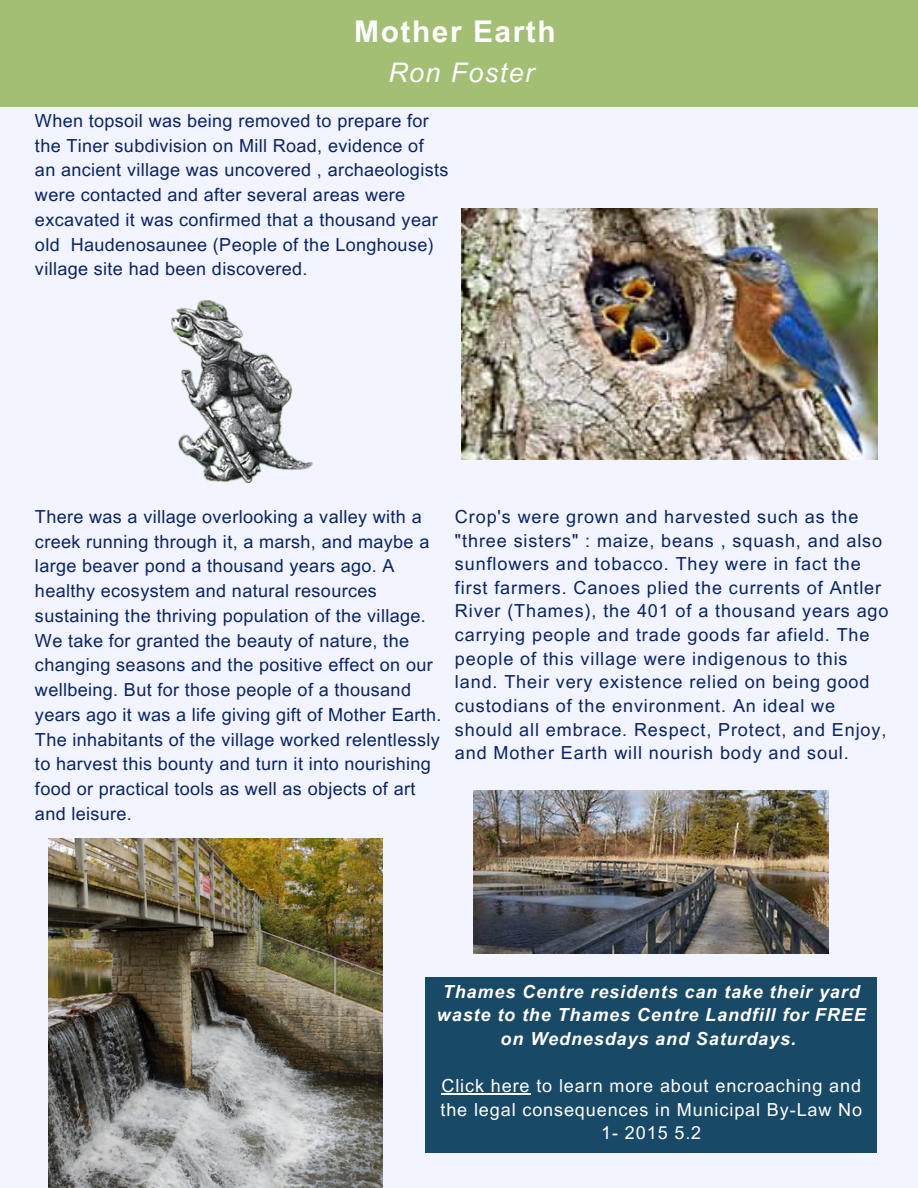
<style>
.page{position:relative;width:918px;height:1188px;background:#f2f5ff}
.page>*{position:absolute;margin:0;border:0;box-sizing:border-box;transform-origin:0 0}
.t1{font:700 30px "Arial MT Pro";letter-spacing:.05em;color:#fff}
.t2{font:italic 27px "Arial MT Pro";letter-spacing:.05em;color:#fff}
.t3{font:18px/24.8px "Arial MT Pro";letter-spacing:.02em;color:#0a2269}
.t4{font:18px/23.7px "Arial MT Pro";letter-spacing:.05em;color:#0a2269}
.t5{font:italic 700 18px/23.7px "Arial MT Pro";letter-spacing:.05em;color:#fff;text-align:center}
.t6{font:18px/23.7px "Arial MT Pro";letter-spacing:.05em;color:#fff;text-align:center}
</style>
<div class="page">
<div style="left:0;top:0;width:918px;height:106px;background:#a2bf73"></div>
<img style="left:461px;top:209px;width:416px;height:251px">
<img style="left:48px;top:838px;width:335px;height:350px">
<img style="left:172px;top:300px;width:141px;height:182px">
<div style="left:426px;top:977px;width:451px;height:176px;background:#184967"></div>
<hr style="left:441px;top:1093px;width:89px;height:1px;background:#fff">
<img style="left:474px;top:790px;width:354px;height:164px">
<p class="t1" style="left:354px;top:20px;width:203px">Mother Earth</p>
<p class="t2" style="left:388px;top:63px;width:147px">Ron Foster</p>
<h1 class="t3" style="left:35px;top:111px;width:415px">When topsoil was being removed to prepare for the Tiner subdivision on Mill Road, evidence of an ancient village was uncovered , archaeologists were contacted and after several areas were excavated it was confirmed that a thousand year old Haudenosaunee (People of the Longhouse) village site had been discovered.</h1>
<h2 class="t3" style="left:35px;top:507px;width:396px">There was a village overlooking a valley with a creek running through it, a marsh, and maybe a large beaver pond a thousand years ago. A healthy ecosystem and natural resources sustaining the thriving population of the village.</h2>
<p class="t3" style="left:35px;top:630px;width:408px">We take for granted the beauty of nature, the changing seasons and the positive effect on our wellbeing. But for those people of a thousand years ago it was a life giving gift of Mother Earth.<br>The inhabitants of the village worked relentlessly to harvest this bounty and turn it into nourishing food or practical tools as well as objects of art and leisure.</p>
<p class="t4" style="left:455px;top:507px;width:435px">Crop's were grown and harvested such as the "three sisters" : maize, beans , squash, and also sunflowers and tobacco. They were in fact the first farmers. Canoes plied the currents of Antler River (Thames), the 401 of a thousand years ago carrying people and trade goods far afield. The people of this village were indigenous to this land. Their very existence relied on being good custodians of the environment. An ideal we should all embrace. Respect, Protect, and Enjoy, and Mother Earth will nourish body and soul.</p>
<p class="t5" style="left:437px;top:982px;width:430px">Thames Centre residents can take their yard waste to the Thames Centre Landfill for FREE on Wednesdays and Saturdays.</p>
<p class="t6" style="left:440px;top:1076px;width:423px">Click here to learn more about encroaching and the legal consequences in Municipal By-Law No<br>1- 2015 5.2</p>
</div>
